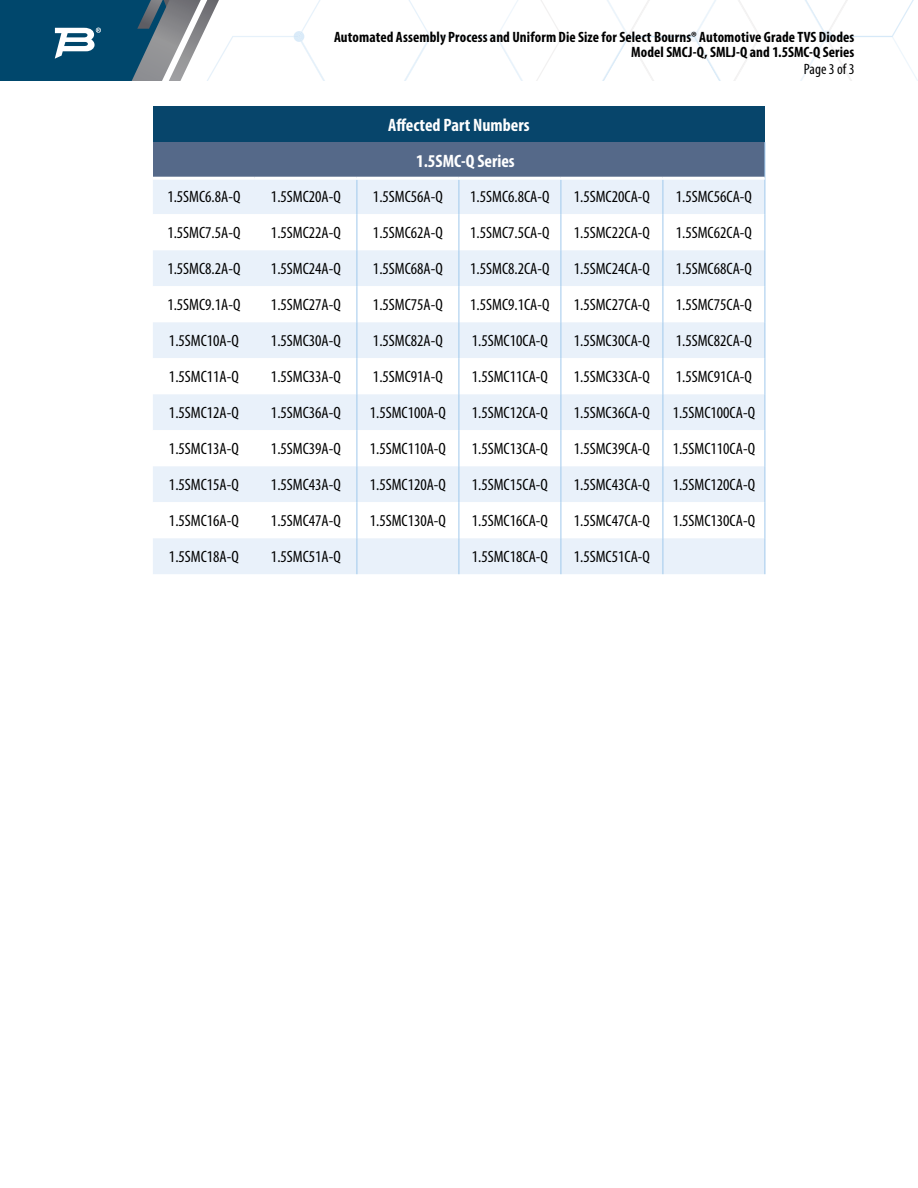
<style>
.page{position:relative;width:918px;height:1188px;background:#fff}
.page>*{position:absolute;margin:0;border:0;box-sizing:border-box;transform-origin:0 0}
.t1{font:700 condensed 18px/36px "Myriad Pro";color:#fff}
.t2{font:condensed 16.5px "Myriad Pro";color:#000}
.t3{font:700 condensed 15px/15px "Myriad Pro";letter-spacing:.005em;color:#000;text-align:right}
.t4{font:condensed 15px "Myriad Pro";letter-spacing:.005em;color:#000}
</style>
<div class="page">
<svg style="left:404px;top:0;width:514px;height:81px"></svg>
<svg style="left:0;top:0;width:325px;height:81px"></svg>
<div style="left:153px;top:106px;width:612px;height:36px;background:#07456b"></div>
<div style="left:153px;top:142px;width:612px;height:36px;background:#556989"></div>
<div style="left:153px;top:180px;width:612px;height:394px;background:#e9f1fa"></div>
<svg style="left:153px;top:214px;width:102px;height:324px"></svg>
<svg style="left:255px;top:214px;width:510px;height:324px"></svg>
<hr style="left:765px;top:178px;width:1px;height:36px;background:#a0c9ec">
<hr style="left:765px;top:214px;width:1px;height:36px;background:#a0c9ec">
<hr style="left:765px;top:250px;width:1px;height:36px;background:#a0c9ec">
<hr style="left:765px;top:286px;width:1px;height:36px;background:#a0c9ec">
<hr style="left:765px;top:322px;width:1px;height:36px;background:#a0c9ec">
<hr style="left:765px;top:358px;width:1px;height:36px;background:#a0c9ec">
<hr style="left:765px;top:394px;width:1px;height:36px;background:#a0c9ec">
<hr style="left:765px;top:430px;width:1px;height:36px;background:#a0c9ec">
<hr style="left:765px;top:466px;width:1px;height:36px;background:#a0c9ec">
<hr style="left:765px;top:502px;width:1px;height:36px;background:#a0c9ec">
<hr style="left:765px;top:538px;width:1px;height:36px;background:#a0c9ec">
<hr style="left:765px;top:142px;width:1px;height:36px;background:#a0c9ec">
<hr style="left:357px;top:180px;width:1px;height:34px;background:#a0c9ec">
<hr style="left:459px;top:180px;width:1px;height:34px;background:#a0c9ec">
<hr style="left:561px;top:180px;width:1px;height:34px;background:#a0c9ec">
<hr style="left:663px;top:180px;width:1px;height:34px;background:#a0c9ec">
<hr style="left:357px;top:214px;width:1px;height:36px;background:#a0c9ec">
<hr style="left:459px;top:214px;width:1px;height:36px;background:#a0c9ec">
<hr style="left:561px;top:214px;width:1px;height:36px;background:#a0c9ec">
<hr style="left:663px;top:214px;width:1px;height:36px;background:#a0c9ec">
<hr style="left:357px;top:250px;width:1px;height:36px;background:#a0c9ec">
<hr style="left:459px;top:250px;width:1px;height:36px;background:#a0c9ec">
<hr style="left:561px;top:250px;width:1px;height:36px;background:#a0c9ec">
<hr style="left:663px;top:250px;width:1px;height:36px;background:#a0c9ec">
<hr style="left:357px;top:286px;width:1px;height:36px;background:#a0c9ec">
<hr style="left:459px;top:286px;width:1px;height:36px;background:#a0c9ec">
<hr style="left:561px;top:286px;width:1px;height:36px;background:#a0c9ec">
<hr style="left:663px;top:286px;width:1px;height:36px;background:#a0c9ec">
<hr style="left:357px;top:322px;width:1px;height:36px;background:#a0c9ec">
<hr style="left:459px;top:322px;width:1px;height:36px;background:#a0c9ec">
<hr style="left:561px;top:322px;width:1px;height:36px;background:#a0c9ec">
<hr style="left:663px;top:322px;width:1px;height:36px;background:#a0c9ec">
<hr style="left:357px;top:358px;width:1px;height:36px;background:#a0c9ec">
<hr style="left:459px;top:358px;width:1px;height:36px;background:#a0c9ec">
<hr style="left:561px;top:358px;width:1px;height:36px;background:#a0c9ec">
<hr style="left:663px;top:358px;width:1px;height:36px;background:#a0c9ec">
<hr style="left:357px;top:394px;width:1px;height:36px;background:#a0c9ec">
<hr style="left:459px;top:394px;width:1px;height:36px;background:#a0c9ec">
<hr style="left:561px;top:394px;width:1px;height:36px;background:#a0c9ec">
<hr style="left:663px;top:394px;width:1px;height:36px;background:#a0c9ec">
<hr style="left:357px;top:430px;width:1px;height:36px;background:#a0c9ec">
<hr style="left:459px;top:430px;width:1px;height:36px;background:#a0c9ec">
<hr style="left:561px;top:430px;width:1px;height:36px;background:#a0c9ec">
<hr style="left:663px;top:430px;width:1px;height:36px;background:#a0c9ec">
<hr style="left:357px;top:466px;width:1px;height:36px;background:#a0c9ec">
<hr style="left:459px;top:466px;width:1px;height:36px;background:#a0c9ec">
<hr style="left:561px;top:466px;width:1px;height:36px;background:#a0c9ec">
<hr style="left:663px;top:466px;width:1px;height:36px;background:#a0c9ec">
<hr style="left:357px;top:502px;width:1px;height:36px;background:#a0c9ec">
<hr style="left:459px;top:502px;width:1px;height:36px;background:#a0c9ec">
<hr style="left:561px;top:502px;width:1px;height:36px;background:#a0c9ec">
<hr style="left:663px;top:502px;width:1px;height:36px;background:#a0c9ec">
<hr style="left:357px;top:538px;width:1px;height:36px;background:#a0c9ec">
<hr style="left:459px;top:538px;width:1px;height:36px;background:#a0c9ec">
<hr style="left:561px;top:538px;width:1px;height:36px;background:#a0c9ec">
<hr style="left:663px;top:538px;width:1px;height:36px;background:#a0c9ec">
<hr style="left:153px;top:177px;width:102px;height:3px;background:#fff">
<hr style="left:255px;top:177px;width:102px;height:3px;background:#fff">
<hr style="left:357px;top:177px;width:102px;height:3px;background:#fff">
<hr style="left:459px;top:177px;width:102px;height:3px;background:#fff">
<hr style="left:561px;top:177px;width:102px;height:3px;background:#fff">
<hr style="left:663px;top:177px;width:102px;height:3px;background:#fff">
<p class="t3" style="left:334px;top:30px;width:522px">Automated Assembly Process and Uniform Die Size for Select Bourns® Automotive Grade TVS Diodes<br>Model SMCJ-Q, SMLJ-Q and 1.5SMC-Q Series</p>
<p class="t4" style="left:804px;top:60px;width:52px">Page 3 of 3</p>
<p class="t1" style="left:416px;top:107px;width:115px;text-indent:-28px">Affected Part Numbers<br>1.5SMC-Q Series</p>
<p class="t2" style="left:167px;top:187px;width:75px">1.5SMC6.8A-Q</p>
<p class="t2" style="left:271px;top:187px;width:71px">1.5SMC20A-Q</p>
<p class="t2" style="left:373px;top:187px;width:71px">1.5SMC56A-Q</p>
<p class="t2" style="left:470px;top:187px;width:81px">1.5SMC6.8CA-Q</p>
<p class="t2" style="left:574px;top:187px;width:78px">1.5SMC20CA-Q</p>
<p class="t2" style="left:676px;top:187px;width:78px">1.5SMC56CA-Q</p>
<p class="t2" style="left:167px;top:223px;width:75px">1.5SMC7.5A-Q</p>
<p class="t2" style="left:271px;top:223px;width:71px">1.5SMC22A-Q</p>
<p class="t2" style="left:373px;top:223px;width:71px">1.5SMC62A-Q</p>
<p class="t2" style="left:470px;top:223px;width:81px">1.5SMC7.5CA-Q</p>
<p class="t2" style="left:574px;top:223px;width:78px">1.5SMC22CA-Q</p>
<p class="t2" style="left:676px;top:223px;width:78px">1.5SMC62CA-Q</p>
<p class="t2" style="left:167px;top:259px;width:75px">1.5SMC8.2A-Q</p>
<p class="t2" style="left:271px;top:259px;width:71px">1.5SMC24A-Q</p>
<p class="t2" style="left:373px;top:259px;width:71px">1.5SMC68A-Q</p>
<p class="t2" style="left:470px;top:259px;width:81px">1.5SMC8.2CA-Q</p>
<p class="t2" style="left:574px;top:259px;width:78px">1.5SMC24CA-Q</p>
<p class="t2" style="left:676px;top:259px;width:78px">1.5SMC68CA-Q</p>
<p class="t2" style="left:167px;top:295px;width:75px">1.5SMC9.1A-Q</p>
<p class="t2" style="left:271px;top:295px;width:71px">1.5SMC27A-Q</p>
<p class="t2" style="left:373px;top:295px;width:71px">1.5SMC75A-Q</p>
<p class="t2" style="left:470px;top:295px;width:81px">1.5SMC9.1CA-Q</p>
<p class="t2" style="left:574px;top:295px;width:78px">1.5SMC27CA-Q</p>
<p class="t2" style="left:676px;top:295px;width:78px">1.5SMC75CA-Q</p>
<p class="t2" style="left:169px;top:331px;width:71px">1.5SMC10A-Q</p>
<p class="t2" style="left:271px;top:331px;width:71px">1.5SMC30A-Q</p>
<p class="t2" style="left:373px;top:331px;width:71px">1.5SMC82A-Q</p>
<p class="t2" style="left:472px;top:331px;width:78px">1.5SMC10CA-Q</p>
<p class="t2" style="left:574px;top:331px;width:78px">1.5SMC30CA-Q</p>
<p class="t2" style="left:676px;top:331px;width:78px">1.5SMC82CA-Q</p>
<p class="t2" style="left:169px;top:367px;width:71px">1.5SMC11A-Q</p>
<p class="t2" style="left:271px;top:367px;width:71px">1.5SMC33A-Q</p>
<p class="t2" style="left:373px;top:367px;width:71px">1.5SMC91A-Q</p>
<p class="t2" style="left:472px;top:367px;width:78px">1.5SMC11CA-Q</p>
<p class="t2" style="left:574px;top:367px;width:78px">1.5SMC33CA-Q</p>
<p class="t2" style="left:676px;top:367px;width:78px">1.5SMC91CA-Q</p>
<p class="t2" style="left:169px;top:403px;width:71px">1.5SMC12A-Q</p>
<p class="t2" style="left:271px;top:403px;width:71px">1.5SMC36A-Q</p>
<p class="t2" style="left:370px;top:403px;width:78px">1.5SMC100A-Q</p>
<p class="t2" style="left:472px;top:403px;width:78px">1.5SMC12CA-Q</p>
<p class="t2" style="left:574px;top:403px;width:78px">1.5SMC36CA-Q</p>
<p class="t2" style="left:673px;top:403px;width:84px">1.5SMC100CA-Q</p>
<p class="t2" style="left:169px;top:439px;width:71px">1.5SMC13A-Q</p>
<p class="t2" style="left:271px;top:439px;width:71px">1.5SMC39A-Q</p>
<p class="t2" style="left:370px;top:439px;width:78px">1.5SMC110A-Q</p>
<p class="t2" style="left:472px;top:439px;width:78px">1.5SMC13CA-Q</p>
<p class="t2" style="left:574px;top:439px;width:78px">1.5SMC39CA-Q</p>
<p class="t2" style="left:673px;top:439px;width:84px">1.5SMC110CA-Q</p>
<p class="t2" style="left:169px;top:475px;width:71px">1.5SMC15A-Q</p>
<p class="t2" style="left:271px;top:475px;width:71px">1.5SMC43A-Q</p>
<p class="t2" style="left:370px;top:475px;width:78px">1.5SMC120A-Q</p>
<p class="t2" style="left:472px;top:475px;width:78px">1.5SMC15CA-Q</p>
<p class="t2" style="left:574px;top:475px;width:78px">1.5SMC43CA-Q</p>
<p class="t2" style="left:673px;top:475px;width:84px">1.5SMC120CA-Q</p>
<p class="t2" style="left:169px;top:511px;width:71px">1.5SMC16A-Q</p>
<p class="t2" style="left:271px;top:511px;width:71px">1.5SMC47A-Q</p>
<p class="t2" style="left:370px;top:511px;width:78px">1.5SMC130A-Q</p>
<p class="t2" style="left:472px;top:511px;width:78px">1.5SMC16CA-Q</p>
<p class="t2" style="left:574px;top:511px;width:78px">1.5SMC47CA-Q</p>
<p class="t2" style="left:673px;top:511px;width:84px">1.5SMC130CA-Q</p>
<p class="t2" style="left:169px;top:547px;width:71px">1.5SMC18A-Q</p>
<p class="t2" style="left:271px;top:547px;width:71px">1.5SMC51A-Q</p>
<p class="t2" style="left:472px;top:547px;width:78px">1.5SMC18CA-Q</p>
<p class="t2" style="left:574px;top:547px;width:78px">1.5SMC51CA-Q</p>
</div>
